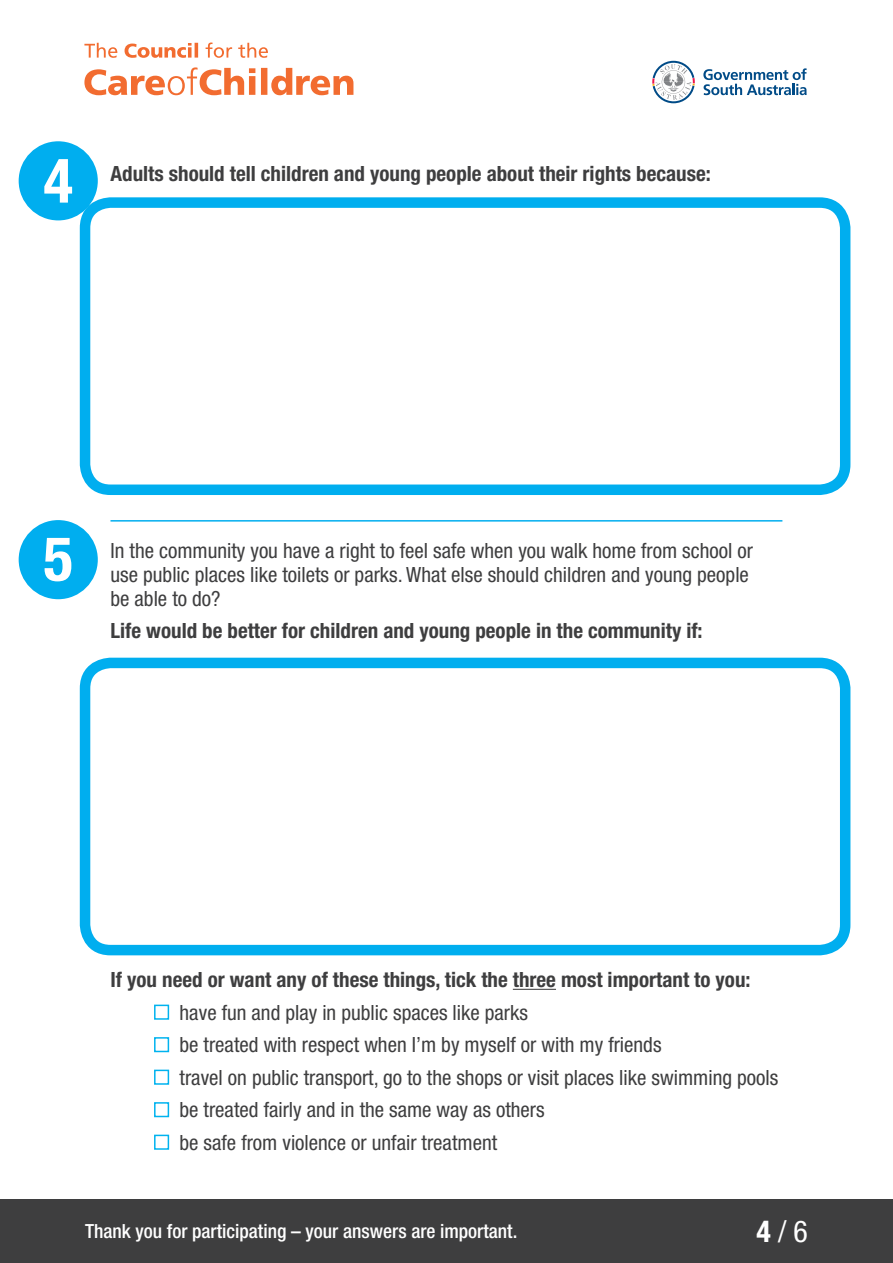
<style>
.page{position:relative;width:893px;height:1263px;background:#fff}
.page>*{position:absolute;margin:0;border:0;box-sizing:border-box;transform-origin:0 0}
.t1{font:condensed 30px "Helvetica Neue LT Std";color:#fff}
.t2{font:condensed 21px/32.5px "Helvetica Neue LT Std";color:#3e3e3f}
.t3{font:700 condensed 21px "Helvetica Neue LT Std";color:#3e3e3f}
.t4{font:500 condensed 19.5px "Helvetica Neue LT Std";color:#fff}
.s1{font-weight:700}
</style>
<div class="page">
<svg style="left:703px;top:68px;width:104px;height:27px"></svg>
<svg style="left:652px;top:61px;width:43px;height:42px"></svg>
<svg style="left:84px;top:43px;width:184px;height:15px"></svg>
<svg style="left:84px;top:67px;width:269px;height:28px"></svg>
<hr style="left:513px;top:989px;width:43px;height:1px;background:#3e3e3f">
<div style="left:154px;top:1004px;width:15px;height:16px;border:2px solid #00b3ef"></div>
<div style="left:154px;top:1037px;width:15px;height:15px;border:2px solid #00b3ef"></div>
<div style="left:154px;top:1070px;width:15px;height:15px;border:2px solid #00b3ef"></div>
<div style="left:154px;top:1102px;width:15px;height:15px;border:2px solid #00b3ef"></div>
<div style="left:154px;top:1135px;width:15px;height:15px;border:2px solid #00b3ef"></div>
<div style="left:19px;top:141px;width:79px;height:79px;background:#00aeef;border-radius:50%"></div>
<svg style="left:44px;top:159px;width:28px;height:44px"></svg>
<div style="left:80px;top:197px;width:770px;height:298px;border:10px solid #00aeef;border-radius:26px"></div>
<div style="left:80px;top:658px;width:770px;height:297px;border:10px solid #00aeef;border-radius:26px"></div>
<div style="left:19px;top:520px;width:79px;height:79px;background:#00aeef;border-radius:50%"></div>
<svg style="left:45px;top:538px;width:26px;height:43px"></svg>
<hr style="left:110px;top:520px;width:672px;height:2px;background:#00aeef">
<div style="left:0;top:1199px;width:893px;height:64px;background:#3e3e3f"></div>
<p class="t3" style="left:111px;top:161px;width:602px">Adults should tell children and young people about their rights because:</p>
<p class="t2" style="left:111px;top:538px;width:644px;line-height:24px">In the community you have a right to feel safe when you walk home from school or use public places like toilets or parks. What else should children and young people be able to do?</p>
<p class="t3" style="left:111px;top:618px;width:594px">Life would be better for children and young people in the community if:</p>
<p class="t3" style="left:111px;top:967px;width:641px">If you need or want any of these things, tick the three most important to you:</p>
<p class="t2" style="left:180px;top:996px;width:600px">have fun and play in public spaces like parks<br>be treated with respect when I’m by myself or with my friends<br>travel on public transport, go to the shops or visit places like swimming pools be treated fairly and in the same way as others<br>be safe from violence or unfair treatment</p>
<p class="t4" style="left:85px;top:1219px;width:434px">Thank you for participating – your answers are important.</p>
<h1 class="t1" style="left:756px;top:1214px;width:53px"><span class="s1">4</span> / 6</h1>
</div>
